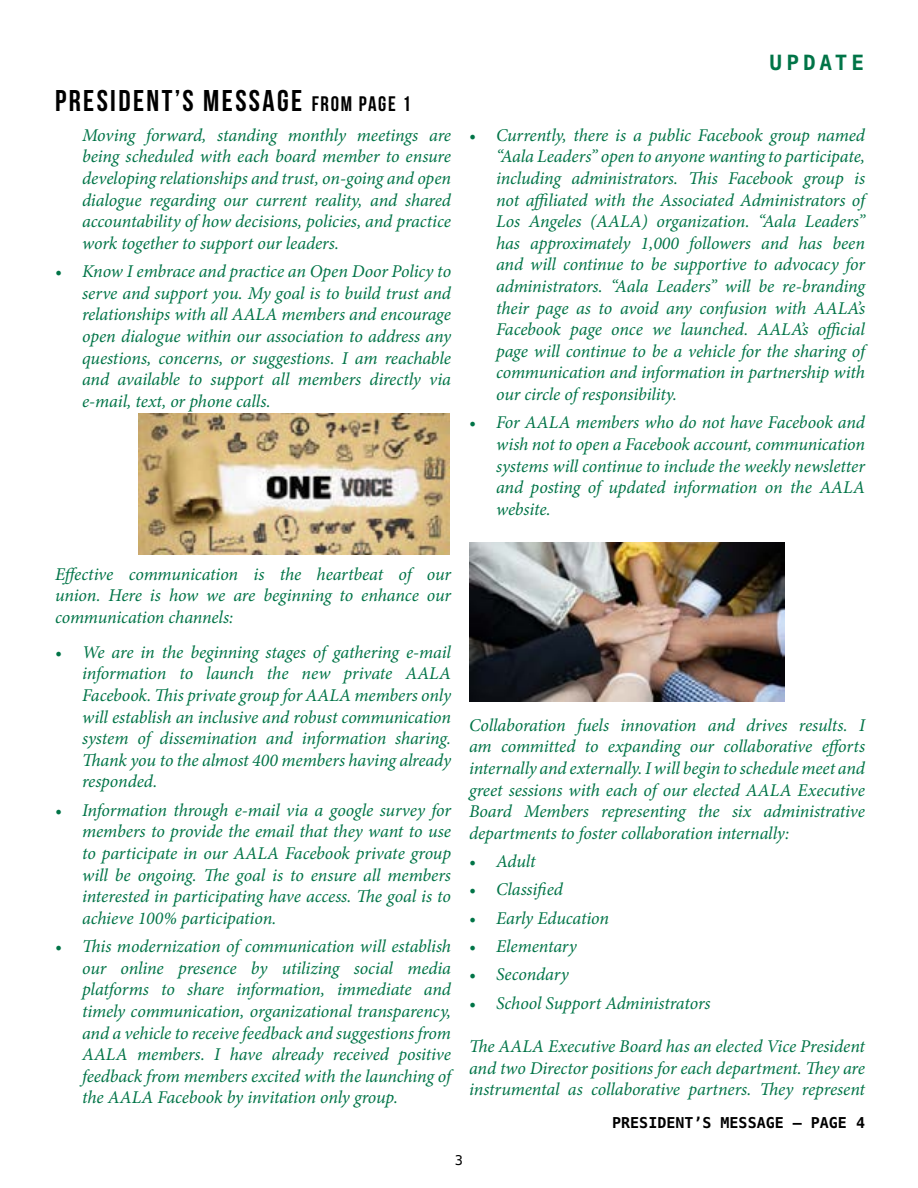
<style>
.page{position:relative;width:918px;height:1188px;background:#fff}
.page>*{position:absolute;margin:0;border:0;box-sizing:border-box;transform-origin:0 0}
.t1{font:30px "Bebas Neue";letter-spacing:.08em;color:#000}
.t2{font:700 21px "Hack";letter-spacing:.18em;color:#007447}
.t3{font:italic 18px/21.6px "Minion Pro";letter-spacing:-.01em;color:#007447;text-align:justify}
.t4{font:700 15px "Hack";color:#000}
.t5{font:13.5px "Hack";color:#000}
.s1{font-size:21px}
</style>
<div class="page">
<img style="left:138px;top:413px;width:311px;height:142px">
<img style="left:469px;top:543px;width:315px;height:158px">
<h1 class="t1" style="left:55px;top:85px;width:357px">PRESIDENT’S MESSAGE <span class="s1">FROM PAGE 1</span></h1>
<p class="t3" style="left:82px;top:124px;width:371px">Moving forward, standing monthly meetings are being scheduled with each board member to ensure developing relationships and trust, on-going and open dialogue regarding our current reality, and shared accountability of how decisions, policies, and practice work together to support our leaders.</p>
<p class="t3" style="left:82px;top:261px;width:371px;text-indent:-27px">• Know I embrace and practice an Open Door Policy to serve and support you. My goal is to build trust and relationships with all AALA members and encourage open dialogue within our association to address any questions, concerns, or suggestions. I am reachable and available to support all members directly via e-mail, text, or phone calls.</p>
<p class="t2" style="left:770px;top:49px;width:96px">UPDATE</p>
<p class="t3" style="left:496px;top:124px;width:371px;text-indent:-27px">• Currently, there is a public Facebook group named “Aala Leaders” open to anyone wanting to participate, including administrators. This Facebook group is not affiliated with the Associated Administrators of Los Angeles (AALA) organization. “Aala Leaders” has approximately 1,000 followers and has been and will continue to be supportive to advocacy for administrators. “Aala Leaders” will be re-branding their page as to avoid any confusion with AALA’s Facebook page once we launched. AALA’s official page will continue to be a vehicle for the sharing of communication and information in partnership with our circle of responsibility.</p>
<p class="t3" style="left:496px;top:412px;width:371px;text-indent:-27px">• For AALA members who do not have Facebook and wish not to open a Facebook account, communication systems will continue to include the weekly newsletter and posting of updated information on the AALA website.</p>
<p class="t3" style="left:55px;top:563px;width:398px">Effective communication is the heartbeat of our union. Here is how we are beginning to enhance our communication channels:</p>
<p class="t3" style="left:82px;top:641px;width:371px;text-indent:-27px">• We are in the beginning stages of gathering e-mail information to launch the new private AALA Facebook. This private group for AALA members only will establish an inclusive and robust communication system of dissemination and information sharing.<br>Thank you to the almost 400 members having already responded.</p>
<p class="t3" style="left:82px;top:799px;width:371px;text-indent:-27px">• Information through e-mail via a google survey for members to provide the email that they want to use to participate in our AALA Facebook private group will be ongoing. The goal is to ensure all members interested in participating have access. The goal is to achieve 100% participation.</p>
<p class="t3" style="left:82px;top:936px;width:371px;text-indent:-27px">• This modernization of communication will establish our online presence by utilizing social media platforms to share information, immediate and timely communication, organizational transparency, and a vehicle to receive feedback and suggestions from AALA members. I have already received positive feedback from members excited with the launching of the AALA Facebook by invitation only group.</p>
<p class="t3" style="left:469px;top:714px;width:398px">Collaboration fuels innovation and drives results. I am committed to expanding our collaborative efforts internally and externally. I will begin to schedule meet and greet sessions with each of our elected AALA Executive Board Members representing the six administrative departments to foster collaboration internally:</p>
<p class="t3" style="left:469px;top:850px;width:68px">• Adult</p>
<p class="t3" style="left:469px;top:879px;width:95px">• Classified</p>
<p class="t3" style="left:469px;top:907px;width:142px">• Early Education</p>
<p class="t3" style="left:469px;top:936px;width:109px">• Elementary</p>
<p class="t3" style="left:469px;top:964px;width:101px">• Secondary</p>
<p class="t3" style="left:469px;top:992px;width:243px">• School Support Administrators</p>
<p class="t3" style="left:469px;top:1035px;width:398px">The AALA Executive Board has an elected Vice President and two Director positions for each department. They are instrumental as collaborative partners. They represent</p>
<p class="t4" style="left:612px;top:1113px;width:254px">PRESIDENT’S MESSAGE – PAGE 4</p>
<p class="t5" style="left:455px;top:1151px;width:10px">3</p>
</div>
